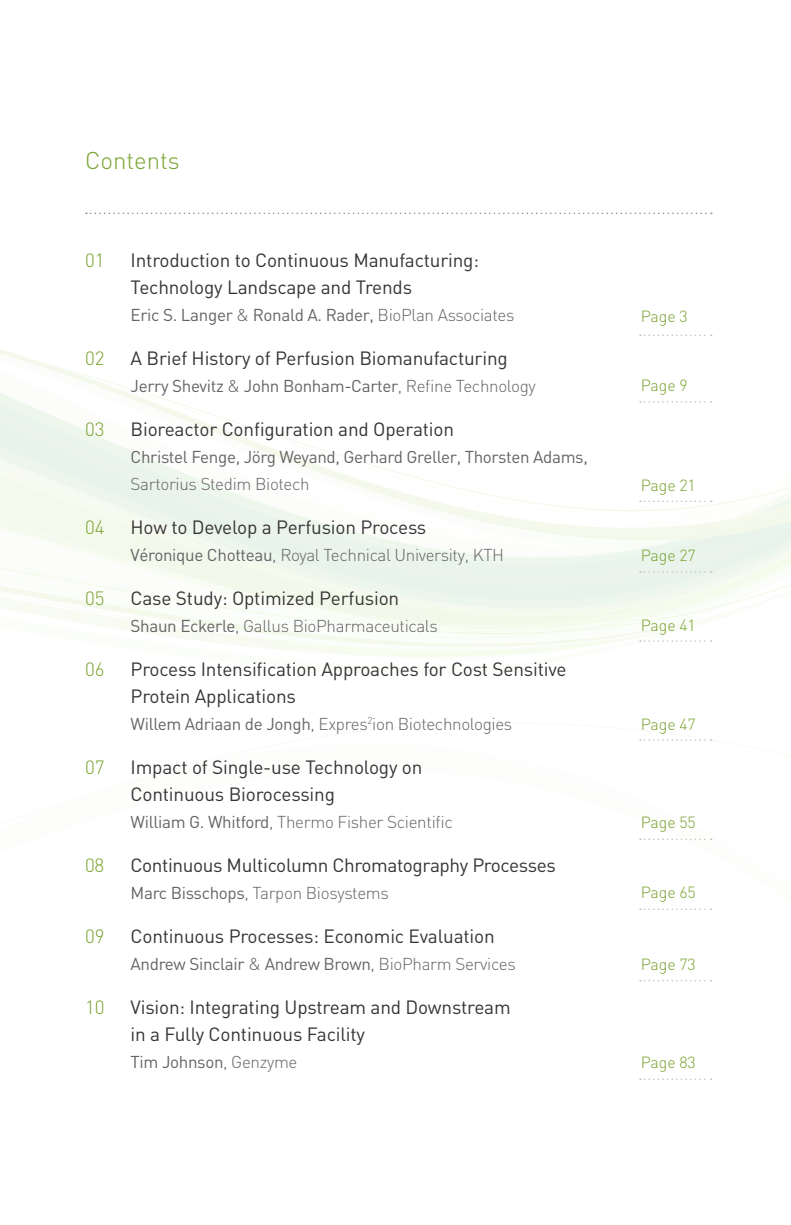
<style>
.page{position:relative;width:791px;height:1225px;background:#fff}
.page>*{position:absolute;margin:0;border:0;box-sizing:border-box;transform-origin:0 0}
.t1{font:300 24px "DIN";color:#78a22d}
.t2{font:19px/27px "DIN";letter-spacing:-.01em;color:#373435}
.t3{font:300 19px "DIN";letter-spacing:-.01em;color:#78a22d}
.t4{font:300 17px "DIN";letter-spacing:-.02em;color:#646366}
.t5{font:17px "DIN";letter-spacing:-.02em;color:#646366}
.t6{font:300 16px "DIN";letter-spacing:-.01em;color:#78a22d}
.s1{font-weight:300}
.s2{font-weight:400}
</style>
<div class="page">
<svg style="left:86px;top:213px;width:626px;height:1px"></svg>
<svg style="left:0;top:334px;width:791px;height:322px"></svg>
<svg style="left:640px;top:739px;width:72px;height:2px"></svg>
<svg style="left:640px;top:838px;width:72px;height:2px"></svg>
<svg style="left:640px;top:908px;width:72px;height:2px"></svg>
<svg style="left:640px;top:980px;width:72px;height:1px"></svg>
<svg style="left:640px;top:1078px;width:72px;height:2px"></svg>
<p class="t1" style="left:85px;top:145px;width:96px">Contents</p>
<p class="t3" style="left:85px;top:248px;width:21px">01</p>
<p class="t2" style="left:131px;top:246px;width:350px">Introduction to Continuous Manufacturing:<br>Technology Landscape and Trends</p>
<p class="t5" style="left:131px;top:304px;width:385px">Eric S. Langer <span class="s1">&amp;</span> Ronald A. Rader, <span class="s1">BioPlan Associates</span></p>
<p class="t3" style="left:85px;top:346px;width:21px">02</p>
<p class="t2" style="left:131px;top:344px;width:379px">A Brief History of Perfusion Biomanufacturing</p>
<p class="t5" style="left:131px;top:375px;width:407px">Jerry Shevitz <span class="s1">&amp;</span> John Bonham-Carter<span class="s1">, Refine Technology</span></p>
<p class="t3" style="left:85px;top:417px;width:21px">03</p>
<p class="t2" style="left:131px;top:415px;width:325px">Bioreactor Configuration and Operation</p>
<p class="t5" style="left:131px;top:446px;width:459px">Christel Fenge, Jörg Weyand, Gerhard Greller, Thorsten Adams,</p>
<p class="t4" style="left:131px;top:473px;width:181px">Sartorius Stedim Biotech</p>
<p class="t3" style="left:85px;top:515px;width:21px">04</p>
<p class="t2" style="left:131px;top:513px;width:297px">How to Develop a Perfusion Process</p>
<p class="t4" style="left:131px;top:544px;width:375px"><span class="s2">Véronique Chotteau</span>, Royal Technical University, KTH</p>
<p class="t3" style="left:85px;top:586px;width:21px">05</p>
<p class="t2" style="left:131px;top:584px;width:270px">Case Study: Optimized Perfusion</p>
<p class="t4" style="left:131px;top:615px;width:309px"><span class="s2">Shaun Eckerle</span>, Gallus BioPharmaceuticals</p>
<p class="t3" style="left:85px;top:657px;width:21px">06</p>
<p class="t2" style="left:131px;top:655px;width:438px">Process Intensification Approaches for Cost Sensitive<br>Protein Applications</p>
<p class="t4" style="left:131px;top:713px;width:383px"><span class="s2">Willem Adriaan de Jongh</span>, Expres<sup>2</sup>ion Biotechnologies</p>
<p class="t3" style="left:85px;top:755px;width:21px">07</p>
<p class="t2" style="left:131px;top:753px;width:293px">Impact of Single-use Technology on<br>Continuous Biorocessing</p>
<p class="t4" style="left:131px;top:811px;width:324px"><span class="s2">William G. Whitford</span>, Thermo Fisher Scientific</p>
<p class="t3" style="left:85px;top:853px;width:21px">08</p>
<p class="t2" style="left:131px;top:851px;width:427px">Continuous Multicolumn Chromatography Processes</p>
<p class="t4" style="left:131px;top:882px;width:260px"><span class="s2">Marc Bisschops</span>, Tarpon Biosystems</p>
<p class="t3" style="left:85px;top:924px;width:21px">09</p>
<p class="t2" style="left:131px;top:922px;width:366px">Continuous Processes: Economic Evaluation</p>
<p class="t5" style="left:131px;top:953px;width:387px">Andrew Sinclair <span class="s1">&amp;</span> Andrew Brown<span class="s1">, BioPharm Services</span></p>
<p class="t3" style="left:85px;top:995px;width:21px">10</p>
<p class="t2" style="left:131px;top:993px;width:382px">Vision: Integrating Upstream and Downstream in a Fully Continuous Facility</p>
<p class="t5" style="left:131px;top:1051px;width:168px">Tim Johnson<span class="s1">, Genzyme</span></p>
<p class="t6" style="left:641px;top:306px;width:48px">Page 3</p>
<p class="t6" style="left:641px;top:376px;width:48px">Page 9</p>
<p class="t6" style="left:641px;top:475px;width:56px">Page 21</p>
<p class="t6" style="left:641px;top:546px;width:56px">Page 27</p>
<p class="t6" style="left:641px;top:615px;width:56px">Page 41</p>
<p class="t6" style="left:641px;top:714px;width:56px">Page 47</p>
<p class="t6" style="left:641px;top:812px;width:56px">Page 55</p>
<p class="t6" style="left:641px;top:882px;width:56px">Page 65</p>
<p class="t6" style="left:641px;top:954px;width:56px">Page 73</p>
<p class="t6" style="left:641px;top:1052px;width:56px">Page 83</p>
</div>
